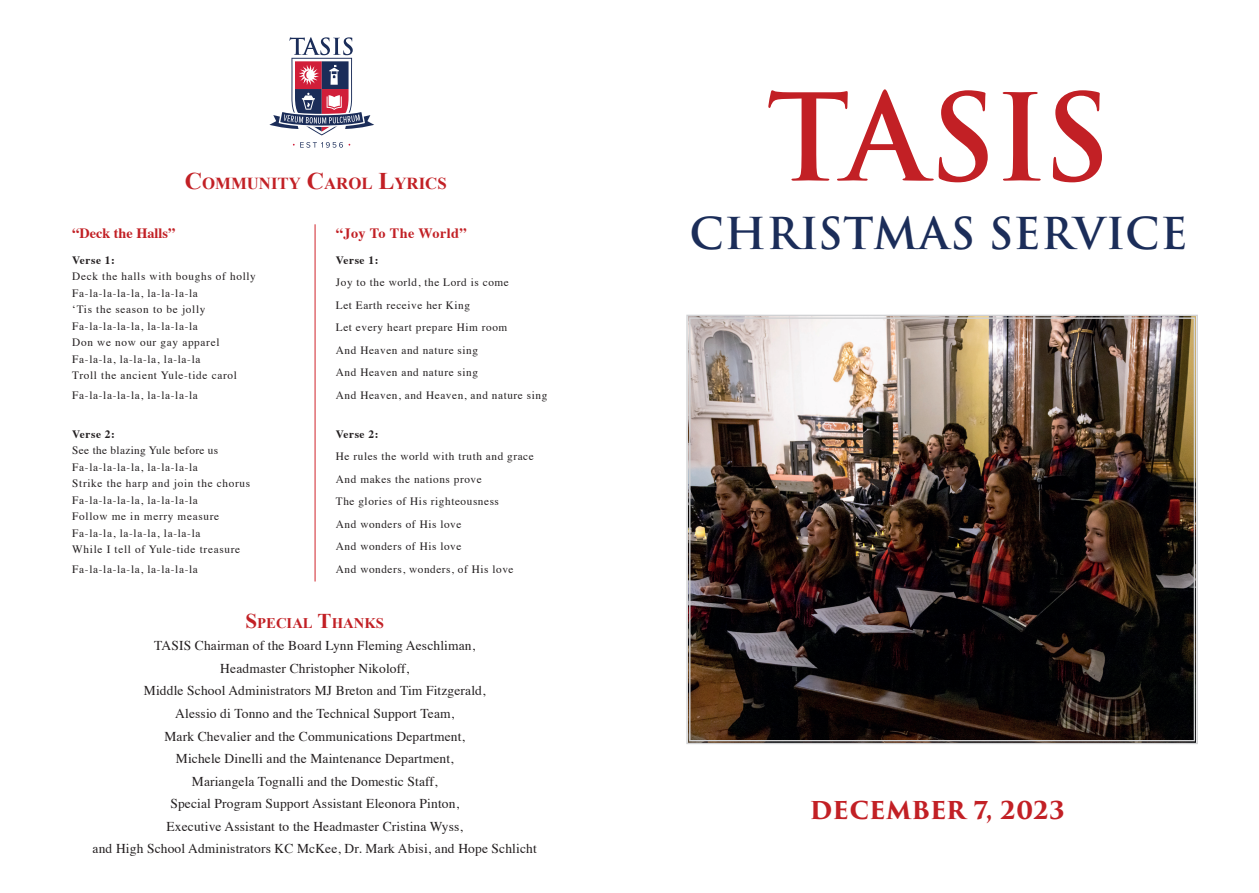
<style>
.page{position:relative;width:1259px;height:893px;background:#fff}
.page>*{position:absolute;margin:0;border:0;box-sizing:border-box;transform-origin:0 0}
.t1{font:600 117.45px "Trajan Pro 3";letter-spacing:-.015em;color:#c22025}
.t2{font:600 42.9px "Trajan Pro 3";letter-spacing:.01em;color:#1b2d59}
.t3{font:700 24px "Trajan Pro 3";letter-spacing:.005em;color:#c22025}
.t4{font:700 16.8px "Times New Roman";color:#c22025}
.t5{font:700 14.7px "Times New Roman";color:#c22025}
.t6{font:700 14.25px "Times";letter-spacing:.03em;color:#c22025}
.t7{font:700 14.25px "Times";color:#c22025}
.t8{font:13.5px/22.5px "Times";letter-spacing:.01em;color:#231f20;text-align:center}
.t9{font:11.25px/16.5px "Times";letter-spacing:.05em;color:#231f20}
.t10{font:700 11.25px "Times";letter-spacing:.05em;color:#231f20}
.s1{font-size:24px}
.s2{font-size:21px}
</style>
<div class="page">
<hr style="left:315px;top:224px;width:1px;height:357px;background:#d1232a">
<svg style="left:269px;top:37px;width:105px;height:98px"></svg>
<svg style="left:293px;top:142px;width:57px;height:6px"></svg>
<img style="left:686px;top:314px;width:512px;height:430px">
<h3 class="t4" style="left:185px;top:172px;width:263px"><span class="s1">C</span>OMMUNITY <span class="s1">C</span>AROL <span class="s1">L</span>YRICS</h3>
<p class="t7" style="left:72px;top:220px;width:104px">“Deck the Halls”</p>
<p class="t10" style="left:72px;top:249px;width:44px">Verse 1:</p>
<p class="t9" style="left:72px;top:267px;width:185px">Deck the halls with boughs of holly<br>Fa-la-la-la-la, la-la-la-la<br>‘Tis the season to be jolly<br>Fa-la-la-la-la, la-la-la-la<br>Don we now our gay apparel<br>Fa-la-la, la-la-la, la-la-la<br>Troll the ancient Yule-tide carol</p>
<p class="t9" style="left:72px;top:386px;width:127px">Fa-la-la-la-la, la-la-la-la</p>
<p class="t10" style="left:72px;top:423px;width:44px">Verse 2:</p>
<p class="t9" style="left:72px;top:441px;width:179px">See the blazing Yule before us<br>Fa-la-la-la-la, la-la-la-la<br>Strike the harp and join the chorus<br>Fa-la-la-la-la, la-la-la-la<br>Follow me in merry measure<br>Fa-la-la, la-la-la, la-la-la<br>While I tell of Yule-tide treasure</p>
<p class="t9" style="left:72px;top:560px;width:127px">Fa-la-la-la-la, la-la-la-la</p>
<p class="t6" style="left:336px;top:220px;width:132px">“Joy To The World”</p>
<p class="t10" style="left:336px;top:249px;width:44px">Verse 1:</p>
<p class="t9" style="left:336px;top:270px;width:213px;line-height:22.5px">Joy to the world, the Lord is come<br>Let Earth receive her King<br>Let every heart prepare Him room<br>And Heaven and nature sing<br>And Heaven and nature sing<br>And Heaven, and Heaven, and nature sing</p>
<p class="t10" style="left:336px;top:423px;width:44px">Verse 2:</p>
<p class="t9" style="left:336px;top:444px;width:199px;line-height:22.5px">He rules the world with truth and grace<br>And makes the nations prove<br>The glories of His righteousness<br>And wonders of His love<br>And wonders of His love<br>And wonders, wonders, of His love</p>
<h3 class="t5" style="left:245px;top:613px;width:140px"><span class="s2">S</span>PECIAL <span class="s2">T</span>HANKS</h3>
<p class="t8" style="left:93px;top:633px;width:446px">TASIS Chairman of the Board Lynn Fleming Aeschliman,<br>Headmaster Christopher Nikoloff,<br>Middle School Administrators MJ Breton and Tim Fitzgerald,<br>Alessio di Tonno and the Technical Support Team,<br>Mark Chevalier and the Communications Department,<br>Michele Dinelli and the Maintenance Department,<br>Mariangela Tognalli and the Domestic Staff,<br>Special Program Support Assistant Eleonora Pinton,<br>Executive Assistant to the Headmaster Cristina Wyss,<br>and High School Administrators KC McKee, Dr. Mark Abisi, and Hope Schlicht</p>
<h1 class="t1" style="left:767px;top:53px;width:344px">TASIS</h1>
<h2 class="t2" style="left:689px;top:203px;width:499px">CHRISTMAS SERVICE</h2>
<h3 class="t3" style="left:809px;top:792px;width:256px">DECEMBER 7, 2023</h3>
</div>
